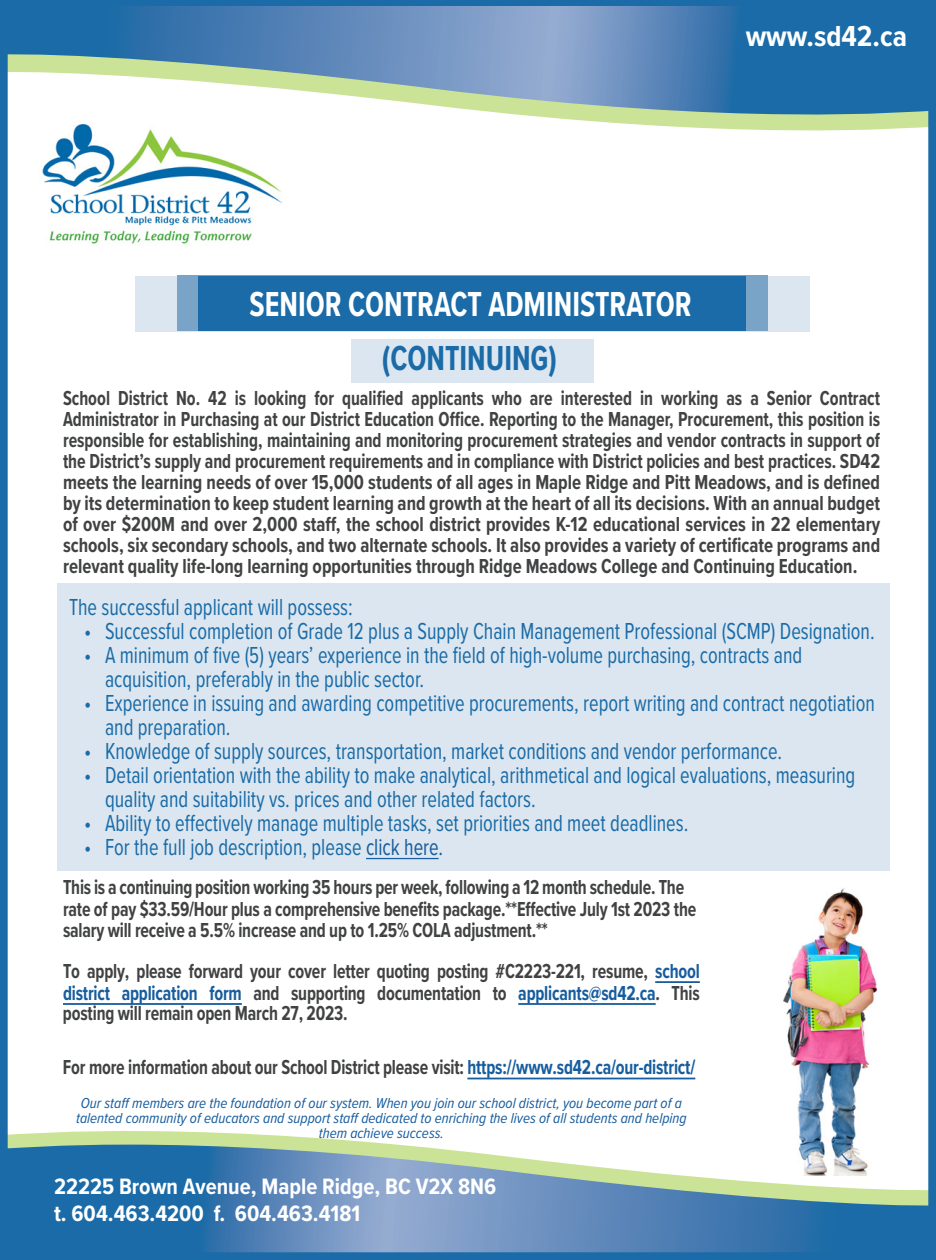
<style>
.page{position:relative;width:936px;height:1260px;background:#fff}
.page>*{position:absolute;margin:0;border:0;box-sizing:border-box;transform-origin:0 0}
.t1{font:700 36px "Proxima Nova Cond";color:#fff;scale:.85 1}
.t2{font:700 36px "Proxima Nova Cond";color:#1a6ba7;scale:.85 1}
.t3{font:700 30px "Proxima Nova Cond";color:#fff}
.t4{font:24px/24px "Proxima Nova Cond";color:#1a6ba7;scale:.85 1}
.t5{font:700 23.1px "Proxima Nova Cond";color:#fff}
.t6{font:700 21px/21px "Proxima Nova Cond";letter-spacing:-.01em;color:#414243;text-align:justify;scale:.85 1}
.t7{font:italic 15px/15px "Proxima Nova Cond";color:#175d9e;text-align:center}
.s1{color:#175d9e}
</style>
<div class="page">
<div style="left:135px;top:276px;width:675px;height:55px;background:#dbe6f0"></div>
<div style="left:177px;top:276px;width:591px;height:55px;background:#79a4c7"></div>
<div style="left:198px;top:276px;width:548px;height:55px;background:#1a6ba7"></div>
<svg style="left:9px;top:1131px;width:391px;height:14px;fill:#cbe396"></svg>
<svg style="left:9px;top:1145px;width:918px;height:106px;background:#6695b8"></svg>
<svg style="left:684px;top:127px;width:243px;height:4px"></svg>
<div style="left:0;top:0;width:936px;height:1260px;border:8px solid #1a6ba7"></div>
<svg style="left:4px;top:6px;width:932px;height:121px"></svg>
<div style="left:57px;top:583px;width:832px;height:288px;background:#dbe6f0"></div>
<hr style="left:366px;top:858px;width:73px;height:1px;background:#175d9e">
<img style="left:40px;top:120px;width:243px;height:124px">
<div style="left:351px;top:339px;width:243px;height:43px;background:#dbe6f0"></div>
<img style="left:710px;top:888px;width:195px;height:287px">
<hr style="left:655px;top:981px;width:45px;height:2px;background:#175d9e">
<hr style="left:63px;top:1003px;width:179px;height:2px;background:#175d9e">
<hr style="left:518px;top:1003px;width:138px;height:2px;background:#175d9e">
<hr style="left:467px;top:1078px;width:228px;height:1px;background:#175d9e">
<p class="t3" style="left:746px;top:14px;width:163px">www.sd42.ca</p>
<p class="t1" style="left:250px;top:278px;width:522px">SENIOR CONTRACT ADMINISTRATOR</p>
<p class="t2" style="left:382px;top:332px;width:207px">(CONTINUING)</p>
<p class="t6" style="left:63px;top:387px;width:963px">School District No. 42 is looking for qualified applicants who are interested in working as a Senior Contract Administrator in Purchasing at our District Education Office. Reporting to the Manager, Procurement, this position is responsible for establishing, maintaining and monitoring procurement strategies and vendor contracts in support of the District’s supply and procurement requirements and in compliance with District policies and best practices. SD42 meets the learning needs of over 15,000 students of all ages in Maple Ridge and Pitt Meadows, and is defined by its determination to keep student learning and growth at the heart of all its decisions. With an annual budget of over $200M and over 2,000 staff, the school district provides K-12 educational services in 22 elementary schools, six secondary schools, and two alternate schools. It also provides a variety of certificate programs and relevant quality life-long learning opportunities through Ridge Meadows College and Continuing Education.</p>
<p class="t4" style="left:69px;top:594px;width:335px">The successful applicant will possess:</p>
<p class="t4" style="left:84px;top:618px;width:932px">• Successful completion of Grade 12 plus a Supply Chain Management Professional (SCMP) Designation.</p>
<p class="t4" style="left:105px;top:642px;width:822px;text-indent:-21px">• A minimum of five (5) years’ experience in the field of high-volume purchasing, contracts and acquisition, preferably in the public sector.</p>
<p class="t4" style="left:105px;top:690px;width:907px;text-indent:-21px">• Experience in issuing and awarding competitive procurements, report writing and contract negotiation and preparation.</p>
<p class="t4" style="left:84px;top:738px;width:823px">• Knowledge of supply sources, transportation, market conditions and vendor performance.</p>
<p class="t4" style="left:105px;top:762px;width:884px;text-indent:-21px">• Detail orientation with the ability to make analytical, arithmetical and logical evaluations, measuring quality and suitability vs. prices and other related factors.</p>
<p class="t4" style="left:84px;top:810px;width:713px">• Ability to effectively manage multiple tasks, set priorities and meet deadlines.</p>
<p class="t4" style="left:84px;top:834px;width:424px">• For the full job description, please <span class="s1">click here.</span></p>
<p class="t6" style="left:63px;top:876px;width:747px;text-align:left">This is a continuing position working 35 hours per week, following a 12 month schedule. The rate of pay $33.59/Hour plus a comprehensive benefits package.**Effective July 1st 2023 the salary will receive a 5.5% increase and up to 1.25% COLA adjustment.**</p>
<p class="t6" style="left:63px;top:960px;width:751px">To apply, please forward your cover letter quoting posting #C2223-221, resume, <span class="s1">school district application form</span> and supporting documentation to <span class="s1">applicants@sd42.ca</span>. This posting will remain open March 27, 2023.</p>
<p class="t6" style="left:63px;top:1057px;width:745px">For more information about our School District please visit: <span class="s1">https://www.sd42.ca/our-district/</span></p>
<p class="t7" style="left:76px;top:1095px;width:612px">Our staff members are the foundation of our system. When you join our school district, you become part of a talented community of educators and support staff dedicated to enriching the lives of all students and helping them achieve success.</p>
<p class="t5" style="left:54px;top:1169px;width:444px">22225 Brown Avenue, Maple Ridge, BC V2X 8N6</p>
<p class="t5" style="left:54px;top:1197px;width:308px">t. 604.463.4200 f. 604.463.4181</p>
</div>
